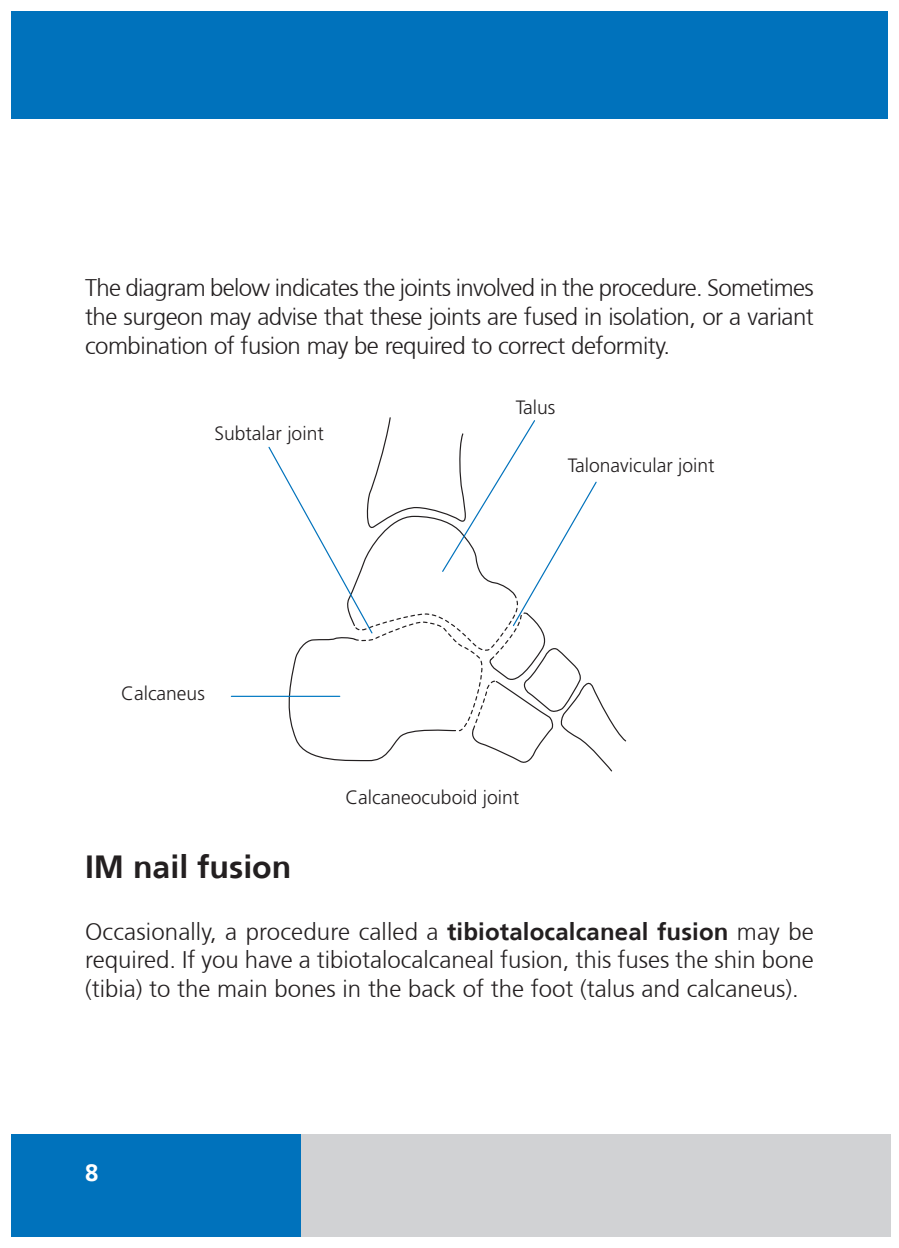
<style>
.page{position:relative;width:899px;height:1248px;background:#fff}
.page>*{position:absolute;margin:0;border:0;box-sizing:border-box;transform-origin:0 0}
.t1{font:700 32px "Frutiger 65";color:#231f20}
.t2{font:300 24px/28.8px "Frutiger 45";letter-spacing:-.01em;color:#231f20;text-align:justify}
.t3{font:700 24px "Frutiger 65";color:#fff}
.t4{font:300 19.4px "Frutiger 45";color:#231f20}
.s1{font-family:"Frutiger 65";font-weight:700}
</style>
<div class="page">
<div style="left:11px;top:11px;width:876px;height:108px;background:#0072bc"></div>
<div style="left:11px;top:1134px;width:301px;height:102px;background:#0072bc"></div>
<div style="left:300px;top:1134px;width:590px;height:102px;background:#d1d2d4"></div>
<svg style="left:268px;top:417px;width:359px;height:355px"></svg>
<hr style="left:231px;top:695px;width:109px;height:2px;background:#0079c2">
<p class="t2" style="left:85px;top:273px;width:730px">The diagram below indicates the joints involved in the procedure. Sometimes the surgeon may advise that these joints are fused in isolation, or a variant combination of fusion may be required to correct deformity.</p>
<p class="t4" style="left:214px;top:422px;width:111px">Subtalar joint</p>
<p class="t4" style="left:515px;top:396px;width:41px">Talus</p>
<p class="t4" style="left:567px;top:454px;width:148px">Talonavicular joint</p>
<p class="t4" style="left:121px;top:682px;width:85px">Calcaneus</p>
<h1 class="t1" style="left:85px;top:848px;width:208px">IM nail fusion</h1>
<p class="t4" style="left:345px;top:786px;width:175px">Calcaneocuboid joint</p>
<p class="t2" style="left:85px;top:917px;width:730px">Occasionally, a procedure called a <span class="s1">tibiotalocalcaneal fusion</span> may be required. If you have a tibiotalocalcaneal fusion, this fuses the shin bone (tibia) to the main bones in the back of the foot (talus and calcaneus).</p>
<p class="t3" style="left:85px;top:1158px;width:15px">8</p>
</div>
